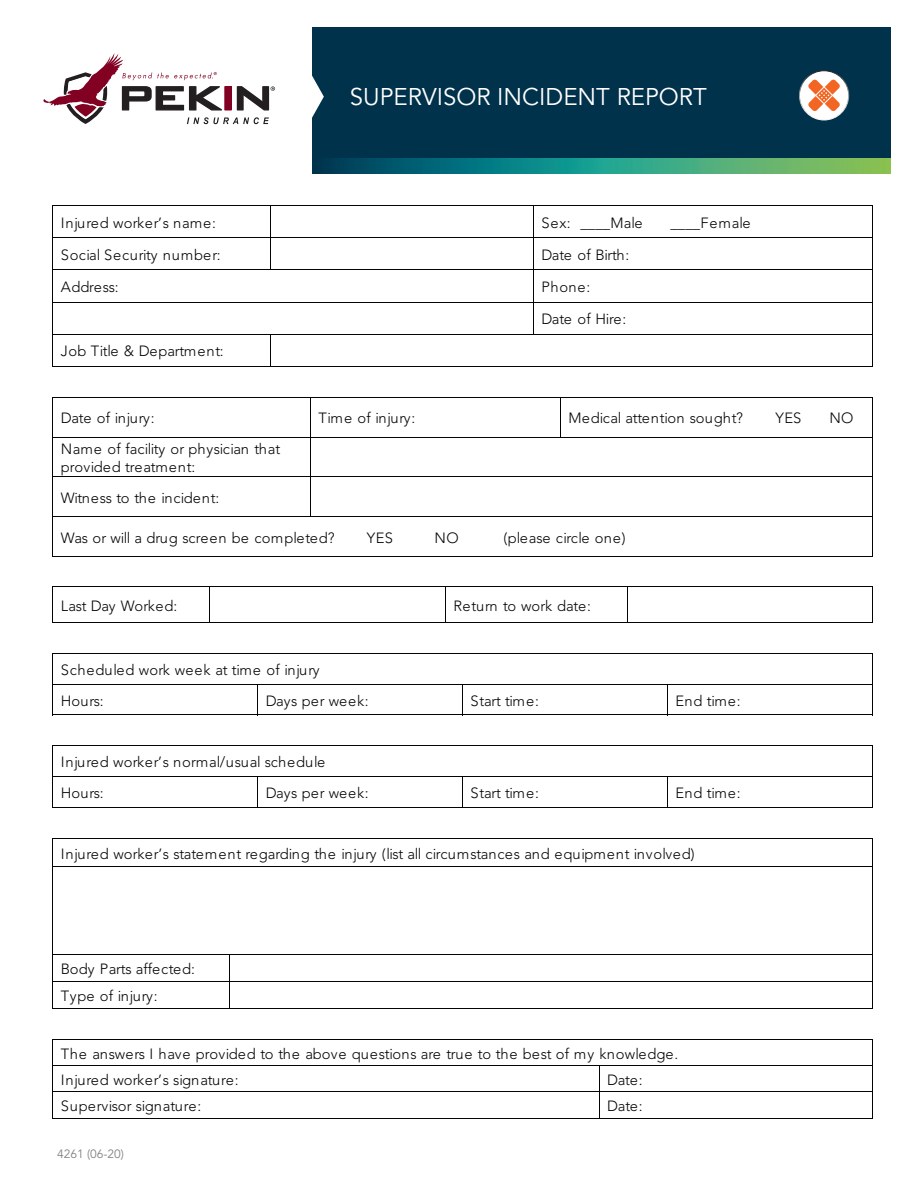
<style>
.page{position:relative;width:918px;height:1188px;background:#fff}
.page>*{position:absolute;margin:0;border:0;box-sizing:border-box;transform-origin:0 0}
.t1{font:24px "Avenir LT Pro";color:#fff}
.t2{font:300 14.7px/30.9px "Avenir LT Std";letter-spacing:.005em;color:#040503}
.t3{font:300 14.7px "Avenir LT Std";letter-spacing:.025em;color:#040503}
.t4{font:300 14.7px "Avenir LT Std";letter-spacing:-.03em;color:#040503}
.t5{font:300 14.7px "Avenir LT Std";letter-spacing:.035em;color:#040503}
.t6{font:300 14.7px "Avenir LT Std";letter-spacing:-.025em;color:#040503}
.t7{font:12px "Avenir LT Pro";color:#808285}
</style>
<div class="page">
<div style="left:312px;top:27px;width:579px;height:139px;background:#00324c"></div>
<hr style="left:52px;top:205px;width:821px;height:1px;background:#040503">
<hr style="left:52px;top:206px;width:1px;height:31px;background:#040503">
<hr style="left:270px;top:206px;width:1px;height:31px;background:#040503">
<hr style="left:533px;top:206px;width:1px;height:31px;background:#040503">
<hr style="left:872px;top:206px;width:1px;height:31px;background:#040503">
<hr style="left:52px;top:237px;width:821px;height:1px;background:#040503">
<hr style="left:52px;top:238px;width:1px;height:31px;background:#040503">
<hr style="left:270px;top:238px;width:1px;height:31px;background:#040503">
<hr style="left:533px;top:238px;width:1px;height:31px;background:#040503">
<hr style="left:872px;top:238px;width:1px;height:31px;background:#040503">
<hr style="left:52px;top:269px;width:821px;height:1px;background:#040503">
<hr style="left:52px;top:270px;width:1px;height:32px;background:#040503">
<hr style="left:533px;top:270px;width:1px;height:32px;background:#040503">
<hr style="left:872px;top:270px;width:1px;height:32px;background:#040503">
<hr style="left:52px;top:302px;width:821px;height:1px;background:#040503">
<hr style="left:52px;top:302px;width:1px;height:32px;background:#040503">
<hr style="left:533px;top:302px;width:1px;height:32px;background:#040503">
<hr style="left:872px;top:302px;width:1px;height:32px;background:#040503">
<hr style="left:52px;top:334px;width:821px;height:1px;background:#040503">
<hr style="left:52px;top:334px;width:1px;height:33px;background:#040503">
<hr style="left:52px;top:366px;width:218px;height:1px;background:#040503">
<hr style="left:270px;top:334px;width:1px;height:33px;background:#040503">
<hr style="left:270px;top:366px;width:602px;height:1px;background:#040503">
<hr style="left:872px;top:334px;width:1px;height:33px;background:#040503">
<hr style="left:52px;top:397px;width:821px;height:1px;background:#040503">
<hr style="left:52px;top:397px;width:1px;height:40px;background:#040503">
<hr style="left:310px;top:397px;width:1px;height:40px;background:#040503">
<hr style="left:560px;top:397px;width:1px;height:40px;background:#040503">
<hr style="left:872px;top:397px;width:1px;height:40px;background:#040503">
<hr style="left:52px;top:437px;width:821px;height:1px;background:#040503">
<hr style="left:52px;top:437px;width:1px;height:39px;background:#040503">
<hr style="left:310px;top:437px;width:1px;height:39px;background:#040503">
<hr style="left:872px;top:437px;width:1px;height:39px;background:#040503">
<hr style="left:52px;top:476px;width:821px;height:1px;background:#040503">
<hr style="left:52px;top:477px;width:1px;height:39px;background:#040503">
<hr style="left:310px;top:477px;width:1px;height:39px;background:#040503">
<hr style="left:872px;top:477px;width:1px;height:39px;background:#040503">
<hr style="left:52px;top:516px;width:821px;height:1px;background:#040503">
<hr style="left:52px;top:517px;width:1px;height:40px;background:#040503">
<hr style="left:52px;top:556px;width:820px;height:1px;background:#040503">
<hr style="left:872px;top:517px;width:1px;height:40px;background:#040503">
<hr style="left:52px;top:586px;width:821px;height:1px;background:#040503">
<hr style="left:52px;top:587px;width:1px;height:36px;background:#040503">
<hr style="left:52px;top:622px;width:157px;height:1px;background:#040503">
<hr style="left:209px;top:587px;width:1px;height:36px;background:#040503">
<hr style="left:210px;top:622px;width:235px;height:1px;background:#040503">
<hr style="left:445px;top:587px;width:1px;height:36px;background:#040503">
<hr style="left:446px;top:622px;width:181px;height:1px;background:#040503">
<hr style="left:627px;top:587px;width:1px;height:36px;background:#040503">
<hr style="left:628px;top:622px;width:244px;height:1px;background:#040503">
<hr style="left:872px;top:587px;width:1px;height:36px;background:#040503">
<hr style="left:52px;top:653px;width:821px;height:1px;background:#040503">
<hr style="left:52px;top:654px;width:1px;height:30px;background:#040503">
<hr style="left:872px;top:654px;width:1px;height:30px;background:#040503">
<hr style="left:52px;top:684px;width:821px;height:1px;background:#040503">
<hr style="left:52px;top:685px;width:1px;height:30px;background:#040503">
<hr style="left:52px;top:715px;width:205px;height:1px;background:#040503">
<hr style="left:257px;top:685px;width:1px;height:30px;background:#040503">
<hr style="left:258px;top:715px;width:204px;height:1px;background:#040503">
<hr style="left:462px;top:685px;width:1px;height:30px;background:#040503">
<hr style="left:463px;top:715px;width:204px;height:1px;background:#040503">
<hr style="left:667px;top:685px;width:1px;height:30px;background:#040503">
<hr style="left:668px;top:715px;width:204px;height:1px;background:#040503">
<hr style="left:872px;top:685px;width:1px;height:30px;background:#040503">
<hr style="left:52px;top:745px;width:821px;height:1px;background:#040503">
<hr style="left:52px;top:746px;width:1px;height:30px;background:#040503">
<hr style="left:872px;top:746px;width:1px;height:30px;background:#040503">
<hr style="left:52px;top:776px;width:821px;height:1px;background:#040503">
<hr style="left:52px;top:777px;width:1px;height:30px;background:#040503">
<hr style="left:52px;top:807px;width:205px;height:1px;background:#040503">
<hr style="left:257px;top:777px;width:1px;height:30px;background:#040503">
<hr style="left:258px;top:807px;width:204px;height:1px;background:#040503">
<hr style="left:462px;top:777px;width:1px;height:30px;background:#040503">
<hr style="left:463px;top:807px;width:204px;height:1px;background:#040503">
<hr style="left:667px;top:777px;width:1px;height:30px;background:#040503">
<hr style="left:668px;top:807px;width:204px;height:1px;background:#040503">
<hr style="left:872px;top:777px;width:1px;height:30px;background:#040503">
<hr style="left:52px;top:838px;width:821px;height:1px;background:#040503">
<svg style="left:52px;top:839px;width:1px;height:28px"></svg>
<svg style="left:872px;top:839px;width:1px;height:28px"></svg>
<hr style="left:52px;top:867px;width:821px;height:1px;background:#040503">
<hr style="left:52px;top:867px;width:1px;height:87px;background:#040503">
<hr style="left:872px;top:867px;width:1px;height:87px;background:#040503">
<hr style="left:52px;top:954px;width:821px;height:1px;background:#040503">
<hr style="left:52px;top:981px;width:821px;height:1px;background:#040503">
<svg style="left:52px;top:955px;width:1px;height:53px"></svg>
<hr style="left:52px;top:1008px;width:177px;height:1px;background:#040503">
<svg style="left:229px;top:955px;width:1px;height:54px"></svg>
<hr style="left:230px;top:1008px;width:642px;height:1px;background:#040503">
<svg style="left:872px;top:955px;width:1px;height:54px"></svg>
<hr style="left:52px;top:1039px;width:821px;height:1px;background:#040503">
<hr style="left:52px;top:1065px;width:821px;height:1px;background:#040503">
<hr style="left:52px;top:1092px;width:821px;height:1px;background:#040503">
<svg style="left:52px;top:1040px;width:1px;height:78px"></svg>
<hr style="left:52px;top:1118px;width:547px;height:1px;background:#040503">
<svg style="left:599px;top:1066px;width:1px;height:52px"></svg>
<hr style="left:599px;top:1118px;width:273px;height:1px;background:#040503">
<svg style="left:872px;top:1040px;width:1px;height:79px"></svg>
<svg style="left:43px;top:53px;width:232px;height:71px"></svg>
<svg style="left:312px;top:75px;width:12px;height:43px"></svg>
<div style="left:799px;top:71px;width:50px;height:49px;background:#fff;border-radius:50%"></div>
<div style="left:799px;top:70px;width:50px;height:50px;border:1px solid #fff;border-radius:50%"></div>
<svg style="left:808px;top:80px;width:32px;height:31px"></svg>
<svg style="left:312px;top:159px;width:579px;height:15px;background:#2f9076"></svg>
<p class="t1" style="left:350px;top:83px;width:359px">SUPERVISOR INCIDENT REPORT</p>
<p class="t5" style="left:61px;top:214px;width:157px">Injured worker’s name:</p>
<p class="t2" style="left:541px;top:207px;width:103px">Sex: ____Male</p>
<p class="t2" style="left:670px;top:207px;width:82px">____Female</p>
<p class="t3" style="left:61px;top:246px;width:161px">Social Security number:</p>
<p class="t6" style="left:541px;top:246px;width:89px">Date of Birth:</p>
<p class="t2" style="left:61px;top:271px;width:59px">Address:</p>
<p class="t2" style="left:541px;top:271px;width:50px">Phone:</p>
<p class="t4" style="left:541px;top:311px;width:86px">Date of Hire:</p>
<p class="t2" style="left:61px;top:336px;width:164px">Job Title &amp; Department:</p>
<p class="t4" style="left:61px;top:409px;width:95px">Date of injury:</p>
<p class="t2" style="left:319px;top:403px;width:98px">Time of injury:</p>
<p class="t2" style="left:568px;top:403px;width:176px">Medical attention sought?</p>
<p class="t2" style="left:775px;top:403px;width:28px">YES</p>
<p class="t2" style="left:829px;top:403px;width:26px">NO</p>
<p class="t2" style="left:61px;top:440px;width:221px;line-height:18px">Name of facility or physician that provided treatment:</p>
<p class="t2" style="left:61px;top:482px;width:160px">Witness to the incident:</p>
<p class="t2" style="left:61px;top:522px;width:275px">Was or will a drug screen be completed?</p>
<p class="t2" style="left:367px;top:522px;width:28px">YES</p>
<p class="t2" style="left:434px;top:522px;width:26px">NO</p>
<p class="t2" style="left:503px;top:522px;width:124px">(please circle one)</p>
<p class="t2" style="left:61px;top:590px;width:118px">Last Day Worked:</p>
<p class="t2" style="left:454px;top:590px;width:139px">Return to work date:</p>
<p class="t2" style="left:61px;top:654px;width:260px">Scheduled work week at time of injury<br>Hours:</p>
<p class="t3" style="left:266px;top:692px;width:104px">Days per week:</p>
<p class="t4" style="left:471px;top:692px;width:70px">Start time:</p>
<p class="t2" style="left:675px;top:685px;width:67px">End time:</p>
<p class="t2" style="left:61px;top:746px;width:266px">Injured worker’s normal/usual schedule<br>Hours:</p>
<p class="t3" style="left:266px;top:784px;width:104px">Days per week:</p>
<p class="t4" style="left:471px;top:784px;width:70px">Start time:</p>
<p class="t2" style="left:675px;top:777px;width:67px">End time:</p>
<p class="t2" style="left:61px;top:838px;width:635px">Injured worker’s statement regarding the injury (list all circumstances and equipment involved)</p>
<p class="t2" style="left:61px;top:956px;width:136px;line-height:27px">Body Parts affected:<br>Type of injury:</p>
<p class="t2" style="left:61px;top:1041px;width:619px;line-height:26px">The answers I have provided to the above questions are true to the best of my knowledge.<br>Injured worker’s signature:</p>
<p class="t2" style="left:607px;top:1064px;width:37px">Date:</p>
<p class="t2" style="left:61px;top:1090px;width:142px">Supervisor signature:</p>
<p class="t2" style="left:607px;top:1090px;width:37px">Date:</p>
<p class="t7" style="left:57px;top:1146px;width:68px">4261 (06-20)</p>
</div>
